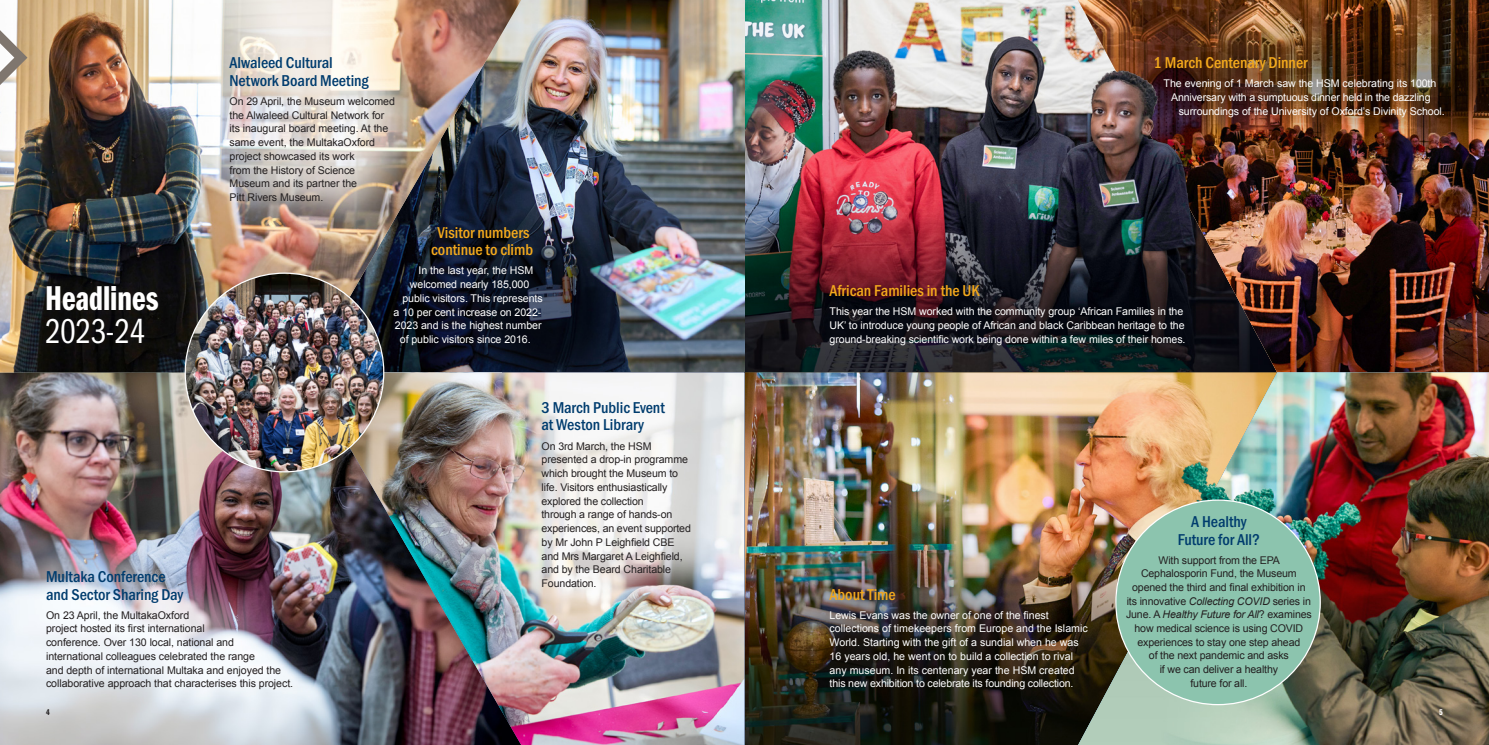
<style>
.page{position:relative;width:1489px;height:745px;background:#fff}
.page>*{position:absolute;margin:0;border:0;box-sizing:border-box;transform-origin:0 0}
.t1{font:35.62px "Franklin Gothic URW Com Dem";color:#fff}
.t2{font:35.62px "Franklin Gothic URW Com Boo";color:#fff}
.t3{font:500 16.25px/17.5px "Franklin Gothic URW Cond";letter-spacing:-.005em;color:#003c6e}
.t4{font:500 16.25px/17.5px "Franklin Gothic URW Cond";letter-spacing:-.005em;color:#f3a91c;text-align:center}
.t5{font:10.62px/13.8px "Arial";letter-spacing:-.01em;color:#231f20}
.t6{font:10.62px/13.8px "Arial";letter-spacing:-.005em;color:#fff}
.t7{font:8.62px "Franklin Gothic LT Pro Dm Cm";color:#231f20}
.t8{font:8.62px "Franklin Gothic LT Pro Dm Cm";color:#fff}
.s1{font-style:italic}
</style>
<div class="page">
<img style="left:744px;top:0;width:334px;height:372px">
<img style="left:744px;top:372px;width:334px;height:372px">
<img style="left:1078px;top:0;width:410px;height:372px">
<img style="left:1078px;top:372px;width:410px;height:372px">
<img style="left:521px;top:0;width:223px;height:372px">
<img style="left:0;top:372px;width:306px;height:372px">
<img style="left:306px;top:372px;width:438px;height:372px">
<img style="left:0;top:0;width:521px;height:372px">
<img style="left:185px;top:273px;width:199px;height:198px;border-radius:99px">
<img style="left:1067px;top:0;width:148px;height:264px">
<img style="left:1173px;top:372px;width:72px;height:138px">
<div style="left:1115px;top:500px;width:205px;height:204px;background:#8cc4ae;border-radius:50%"></div>
<svg style="left:0;top:30px;width:27px;height:55px"></svg>
<h1 class="t1" style="left:45px;top:273px;width:115px">Headlines</h1>
<h1 class="t2" style="left:45px;top:306px;width:101px">2023-24</h1>
<h2 class="t3" style="left:229px;top:53px;width:141px">Alwaleed Cultural<br>Network Board Meeting</h2>
<p class="t5" style="left:229px;top:94px;width:167px">On 29 April, the Museum welcomed the Alwaleed Cultural Network for its inaugural board meeting. At the same event, the MultakaOxford project showcased its work<br>from the History of Science<br>Museum and its partner the<br>Pitt Rivers Museum.</p>
<h2 class="t4" style="left:431px;top:222px;width:103px">Visitor numbers continue to climb</h2>
<p class="t6" style="left:418px;top:264px;width:116px">In the last year, the HSM</p>
<p class="t6" style="left:410px;top:277px;width:121px">welcomed nearly 185,000</p>
<p class="t6" style="left:402px;top:291px;width:142px">public visitors. This represents</p>
<p class="t6" style="left:393px;top:305px;width:149px">a 10 per cent increase on 2022-</p>
<p class="t6" style="left:395px;top:319px;width:148px">2023 and is the highest number</p>
<p class="t6" style="left:400px;top:332px;width:132px">of public visitors since 2016.</p>
<h2 class="t3" style="left:46px;top:566px;width:139px">Multaka Conference and Sector Sharing Day</h2>
<p class="t5" style="left:46px;top:607px;width:248px">On 23 April, the MultakaOxford<br>project hosted its first international<br>conference. Over 130 local, national and international colleagues celebrated the range<br>and depth of international Multaka and enjoyed the collaborative approach that characterises this project.</p>
<h2 class="t3" style="left:541px;top:397px;width:125px">3 March Public Event at Weston Library</h2>
<p class="t5" style="left:541px;top:438px;width:151px">On 3rd March, the HSM presented a drop-in programme which brought the Museum to life. Visitors enthusiastically explored the collection<br>through a range of hands-on experiences, an event supported by Mr John P Leighfield CBE and Mrs Margaret A Leighfield, and by the Beard Charitable<br>Foundation.</p>
<h2 class="t4" style="left:1153px;top:53px;width:155px">1 March Centenary Dinner</h2>
<p class="t6" style="left:1163px;top:77px;width:274px">The evening of 1 March saw the HSM celebrating its 100th</p>
<p class="t6" style="left:1171px;top:90px;width:261px">Anniversary with a sumptuous dinner held in the dazzling</p>
<p class="t6" style="left:1178px;top:104px;width:267px">surroundings of the University of Oxford’s Divinity School.</p>
<h2 class="t4" style="left:829px;top:281px;width:152px">African Families in the UK</h2>
<p class="t6" style="left:829px;top:304px;width:357px">This year the HSM worked with the community group ‘African Families in the<br>UK’ to introduce young people of African and black Caribbean heritage to the ground-breaking scientific work being done within a few miles of their homes.</p>
<h2 class="t4" style="left:829px;top:584px;width:68px">About Time</h2>
<p class="t6" style="left:829px;top:607px;width:260px">Lewis Evans was the owner of one of the finest collections of timekeepers from Europe and the Islamic World. Starting with the gift of a sundial when he was 16 years old, he went on to build a collection to rival any museum. In its centenary year the HSM created this new exhibition to celebrate its founding collection.</p>
<h2 class="t3" style="left:1177px;top:511px;width:84px;text-align:center">A Healthy<br>Future for All?</h2>
<p class="t5" style="left:1125px;top:553px;width:187px;text-align:center">With support from the EPA<br>Cephalosporin Fund, the Museum opened the third and final exhibition in its innovative <span class="s1">Collecting COVID</span> series in<br>June. A <span class="s1">Healthy Future for All</span>? examines how medical science is using COVID experiences to stay one step ahead<br>of the next pandemic and asks<br>if we can deliver a healthy<br>future for all.</p>
<p class="t7" style="left:46px;top:707px;width:5px">4</p>
<p class="t8" style="left:1438px;top:707px;width:5px">5</p>
</div>
